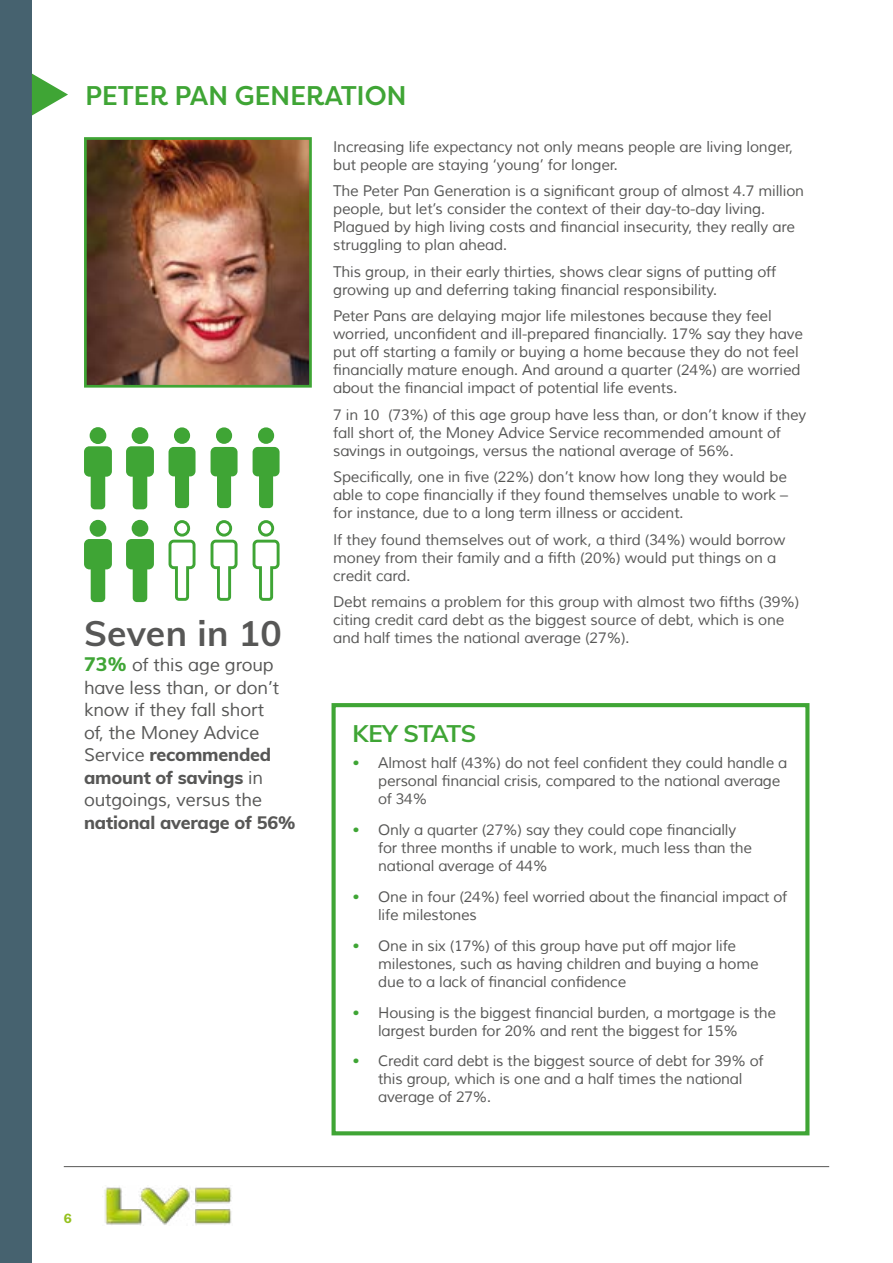
<style>
.page{position:relative;width:893px;height:1263px;background:#fff}
.page>*{position:absolute;margin:0;border:0;box-sizing:border-box;transform-origin:0 0}
.t1{font:700 35.4px "Muli";letter-spacing:.01em;color:#575756}
.t2{font:500 27px "Filson Pro";letter-spacing:-.01em;color:#3fa535}
.t3{font:700 24px "Muli";letter-spacing:-.03em;color:#3fa535}
.t4{font:18px/22.5px "Muli";letter-spacing:-.01em;color:#575756}
.t5{font:800 18px "Muli";letter-spacing:-.01em;color:#575756}
.t6{font:15px/18px "Muli";letter-spacing:-.01em;color:#575756}
.t7{font:600 13.5px "ITC Franklin Gothic Std";color:#95c11f}
.s1{font-weight:800;font-size:19.5px;color:#3fa535}
.s2{font-weight:800}
.s3{color:#3fa535}
</style>
<div class="page">
<div style="left:331px;top:703px;width:478px;height:432px;border:4px solid #3fa535"></div>
<hr style="left:64px;top:1166px;width:765px;height:1px;background:#575756">
<img style="left:104px;top:1187px;width:128px;height:39px">
<div style="left:0;top:0;width:32px;height:1263px;background:#46626f"></div>
<svg style="left:32px;top:74px;width:36px;height:42px"></svg>
<img style="left:88px;top:141px;width:220px;height:243px">
<div style="left:84px;top:137px;width:228px;height:251px;border:3px solid #3fa535"></div>
<div style="left:90px;top:520px;width:16px;height:17px;background:#3fa535;border-radius:50%"></div>
<svg style="left:84px;top:539px;width:28px;height:63px"></svg>
<div style="left:132px;top:520px;width:16px;height:17px;background:#3fa535;border-radius:50%"></div>
<svg style="left:126px;top:539px;width:28px;height:63px"></svg>
<div style="left:174px;top:520px;width:16px;height:17px;border:3px solid #3fa535;border-radius:50%"></div>
<svg style="left:168px;top:539px;width:28px;height:62px"></svg>
<div style="left:216px;top:520px;width:16px;height:17px;border:3px solid #3fa535;border-radius:50%"></div>
<svg style="left:210px;top:539px;width:28px;height:62px"></svg>
<div style="left:258px;top:520px;width:16px;height:17px;border:3px solid #3fa535;border-radius:50%"></div>
<svg style="left:252px;top:539px;width:28px;height:62px"></svg>
<div style="left:90px;top:427px;width:16px;height:17px;background:#3fa535;border-radius:50%"></div>
<svg style="left:84px;top:446px;width:28px;height:63px"></svg>
<div style="left:132px;top:427px;width:16px;height:17px;background:#3fa535;border-radius:50%"></div>
<svg style="left:126px;top:446px;width:28px;height:63px"></svg>
<div style="left:174px;top:427px;width:16px;height:17px;background:#3fa535;border-radius:50%"></div>
<svg style="left:169px;top:447px;width:27px;height:61px"></svg>
<div style="left:216px;top:427px;width:16px;height:17px;background:#3fa535;border-radius:50%"></div>
<svg style="left:211px;top:447px;width:27px;height:61px"></svg>
<div style="left:258px;top:427px;width:16px;height:17px;background:#3fa535;border-radius:50%"></div>
<svg style="left:253px;top:447px;width:27px;height:61px"></svg>
<h2 class="t2" style="left:85px;top:77px;width:323px">PETER PAN GENERATION</h2>
<h1 class="t1" style="left:84px;top:607px;width:199px">Seven in 10</h1>
<p class="t4" style="left:84px;top:654px;width:197px"><span class="s1">73%</span> of this age group have less than, or don’t know if they fall short of, the Money Advice<br>Service <span class="s2">recommended amount of savings</span> in outgoings, versus the</p>
<p class="t5" style="left:84px;top:809px;width:213px">national average of 56%</p>
<p class="t6" style="left:333px;top:138px;width:462px">Increasing life expectancy not only means people are living longer, but people are staying ‘young’ for longer.</p>
<p class="t6" style="left:333px;top:182px;width:473px">The Peter Pan Generation is a significant group of almost 4.7 million people, but let’s consider the context of their day-to-day living.<br>Plagued by high living costs and financial insecurity, they really are struggling to plan ahead.</p>
<p class="t6" style="left:333px;top:263px;width:445px">This group, in their early thirties, shows clear signs of putting off growing up and deferring taking financial responsibility.</p>
<p class="t6" style="left:333px;top:307px;width:471px">Peter Pans are delaying major life milestones because they feel worried, unconfident and ill-prepared financially. 17% say they have put off starting a family or buying a home because they do not feel financially mature enough. And around a quarter (24%) are worried about the financial impact of potential life events.</p>
<p class="t6" style="left:333px;top:406px;width:475px">7 in 10 (73%) of this age group have less than, or don’t know if they fall short of, the Money Advice Service recommended amount of savings in outgoings, versus the national average of 56%.</p>
<p class="t6" style="left:333px;top:468px;width:457px;text-align:justify">Specifically, one in five (22%) don’t know how long they would be able to cope financially if they found themselves unable to work – for instance, due to a long term illness or accident.</p>
<p class="t6" style="left:333px;top:531px;width:454px">If they found themselves out of work, a third (34%) would borrow money from their family and a fifth (20%) would put things on a credit card.</p>
<p class="t6" style="left:333px;top:593px;width:468px">Debt remains a problem for this group with almost two fifths (39%) citing credit card debt as the biggest source of debt, which is one and half times the national average (27%).</p>
<h3 class="t3" style="left:353px;top:716px;width:125px">KEY STATS</h3>
<p class="t6" style="left:378px;top:754px;width:411px;text-indent:-26px"><span class="s3">•</span> Almost half (43%) do not feel confident they could handle a personal financial crisis, compared to the national average of 34%</p>
<p class="t6" style="left:378px;top:821px;width:375px;text-indent:-26px"><span class="s3">•</span> Only a quarter (27%) say they could cope financially for three months if unable to work, much less than the national average of 44%</p>
<p class="t6" style="left:378px;top:888px;width:411px;text-indent:-26px"><span class="s3">•</span> One in four (24%) feel worried about the financial impact of life milestones</p>
<p class="t6" style="left:378px;top:937px;width:382px;text-indent:-26px"><span class="s3">•</span> One in six (17%) of this group have put off major life milestones, such as having children and buying a home due to a lack of financial confidence</p>
<p class="t6" style="left:378px;top:1003px;width:399px;text-indent:-26px"><span class="s3">•</span> Housing is the biggest financial burden, a mortgage is the largest burden for 20% and rent the biggest for 15%</p>
<p class="t6" style="left:378px;top:1052px;width:387px;text-indent:-26px"><span class="s3">•</span> Credit card debt is the biggest source of debt for 39% of this group, which is one and a half times the national average of 27%.</p>
<p class="t7" style="left:64px;top:1210px;width:10px">6</p>
</div>
